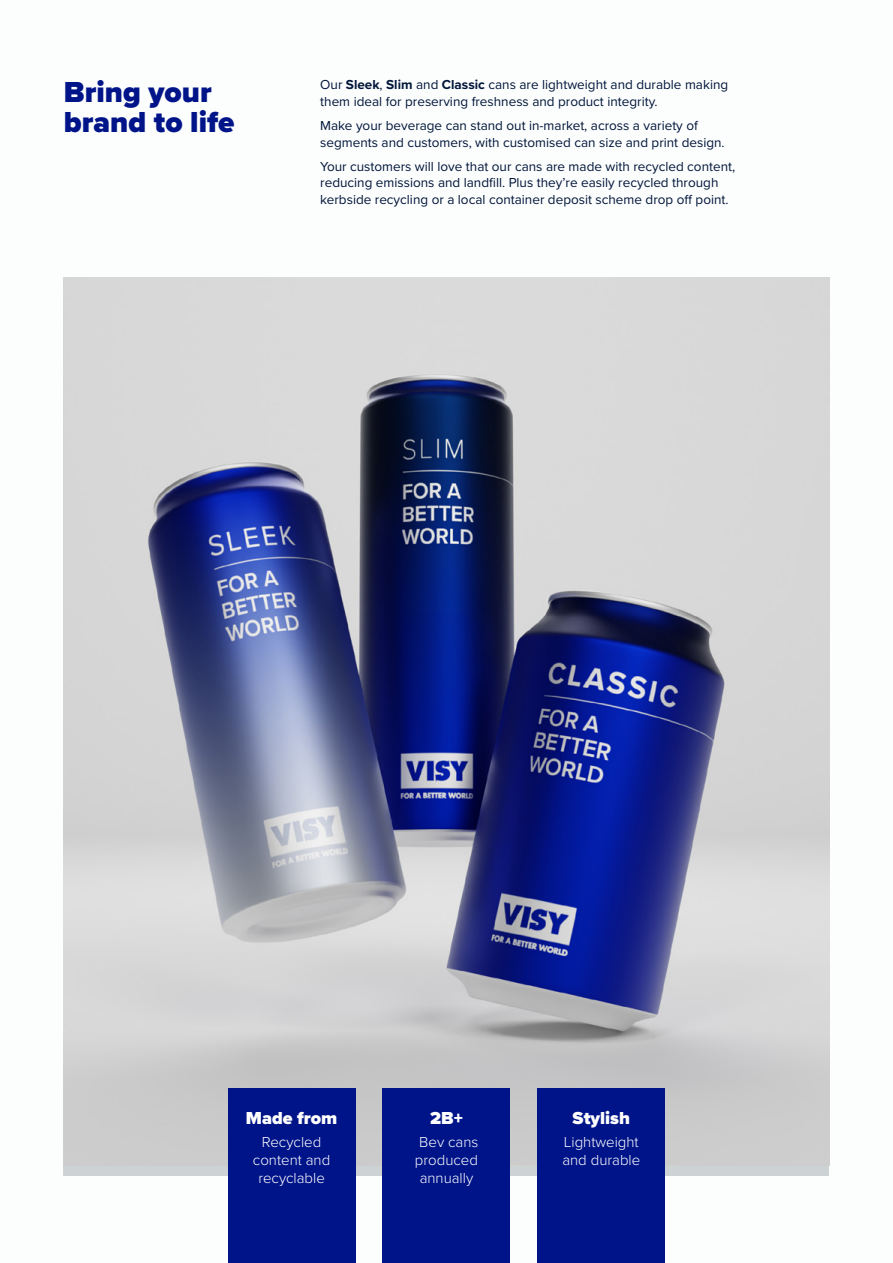
<style>
.page{position:relative;width:893px;height:1263px;background:#fff}
.page>*{position:absolute;margin:0;border:0;box-sizing:border-box;transform-origin:0 0}
.t1{font:900 30px/30px "Proxima Nova";color:#001489}
.t2{font:900 18px "Proxima Nova";color:#fff}
.t3{font:300 15px/18px "Proxima Nova";color:#fff;text-align:center}
.t4{font:13.5px/16.2px "Proxima Nova";color:#00153a}
.s1{font-weight:700}
</style>
<div class="page">
<img style="left:64px;top:278px;width:765px;height:887px">
<div style="left:538px;top:1089px;width:127px;height:174px;background:#001489"></div>
<div style="left:383px;top:1089px;width:127px;height:174px;background:#001489"></div>
<div style="left:228px;top:1089px;width:127px;height:174px;background:#001489"></div>
<h1 class="t1" style="left:64px;top:77px;width:172px">Bring your brand to life</h1>
<p class="t4" style="left:320px;top:76px;width:409px">Our <span class="s1">Sleek</span>, <span class="s1">Slim</span> and <span class="s1">Classic</span> cans are lightweight and durable making them ideal for preserving freshness and product integrity.</p>
<p class="t4" style="left:320px;top:117px;width:406px">Make your beverage can stand out in-market, across a variety of segments and customers, with customised can size and print design.</p>
<p class="t4" style="left:320px;top:158px;width:416px">Your customers will love that our cans are made with recycled content, reducing emissions and landfill. Plus they’re easily recycled through kerbside recycling or a local container deposit scheme drop off point.</p>
<h2 class="t2" style="left:246px;top:1105px;width:93px">Made from</h2>
<p class="t3" style="left:253px;top:1132px;width:79px">Recycled content and recyclable</p>
<h2 class="t2" style="left:430px;top:1105px;width:34px">2B+</h2>
<p class="t3" style="left:415px;top:1132px;width:65px">Bev cans produced annually</p>
<h2 class="t2" style="left:573px;top:1105px;width:59px">Stylish</h2>
<p class="t3" style="left:562px;top:1132px;width:79px;text-align:left">Lightweight and durable</p>
</div>
